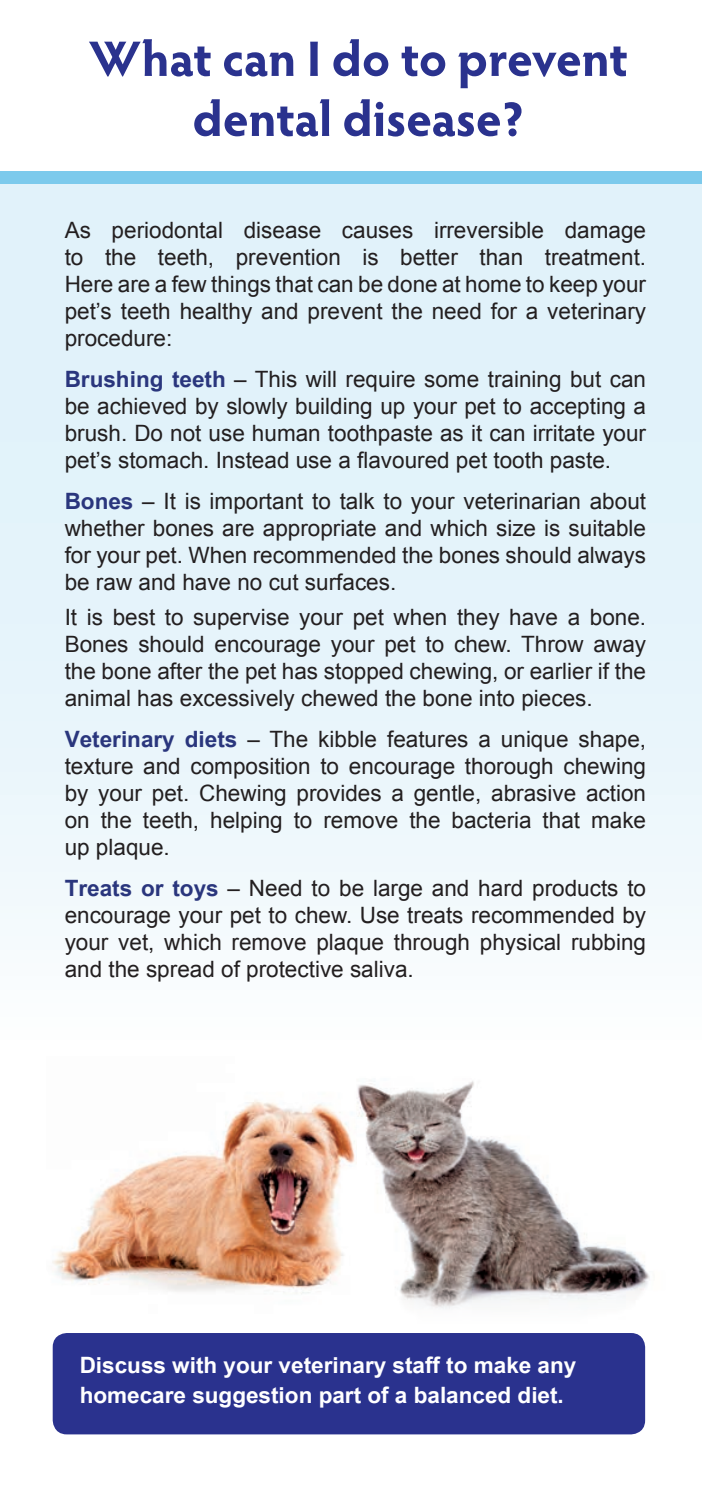
<style>
.page{position:relative;width:702px;height:1489px;background:#fff}
.page>*{position:absolute;margin:0;border:0;box-sizing:border-box;transform-origin:0 0}
.t1{font:700 50px/60px "Hypatia Sans Pro";letter-spacing:-.005em;color:#2a328e;text-align:center}
.t2{font:22.5px/27px "Arial";color:#231f20;text-align:justify}
.t3{font:700 22.5px/30px "Arial";color:#fff}
.s1{font-weight:700;color:#2a367d}
</style>
<div class="page">
<div style="left:0;top:183px;width:702px;height:1305px;background:linear-gradient(to bottom,#dbeff9,#fff)"></div>
<div style="left:0;top:171px;width:702px;height:12px;background:#7ccaec"></div>
<div style="left:53px;top:1332px;width:592px;height:102px;background:#2a328e;border-radius:14px"></div>
<img style="left:340px;top:1061px;width:325px;height:261px">
<img style="left:47px;top:1056px;width:310px;height:262px">
<h1 class="t1" style="left:89px;top:26px;width:541px">What can I do to prevent dental disease?</h1>
<p class="t2" style="left:65px;top:217px;width:583px">As periodontal disease causes irreversible damage to the teeth, prevention is better than treatment.<br>Here are a few things that can be done at home to keep your pet’s teeth healthy and prevent the need for a veterinary procedure:</p>
<p class="t2" style="left:65px;top:366px;width:583px"><span class="s1">Brushing teeth</span> – This will require some training but can be achieved by slowly building up your pet to accepting a brush. Do not use human toothpaste as it can irritate your pet’s stomach. Instead use a flavoured pet tooth paste.</p>
<p class="t2" style="left:65px;top:488px;width:583px"><span class="s1">Bones</span> – It is important to talk to your veterinarian about whether bones are appropriate and which size is suitable for your pet. When recommended the bones should always be raw and have no cut surfaces.</p>
<p class="t2" style="left:65px;top:603px;width:583px">It is best to supervise your pet when they have a bone.<br>Bones should encourage your pet to chew. Throw away the bone after the pet has stopped chewing, or earlier if the animal has excessively chewed the bone into pieces.</p>
<p class="t2" style="left:65px;top:725px;width:583px"><span class="s1">Veterinary diets</span> – The kibble features a unique shape, texture and composition to encourage thorough chewing by your pet. Chewing provides a gentle, abrasive action on the teeth, helping to remove the bacteria that make up plaque.</p>
<p class="t2" style="left:65px;top:874px;width:583px"><span class="s1">Treats or toys</span> – Need to be large and hard products to encourage your pet to chew. Use treats recommended by your vet, which remove plaque through physical rubbing and the spread of protective saliva.</p>
<p class="t3" style="left:80px;top:1350px;width:498px">Discuss with your veterinary staff to make any homecare suggestion part of a balanced diet.</p>
</div>
